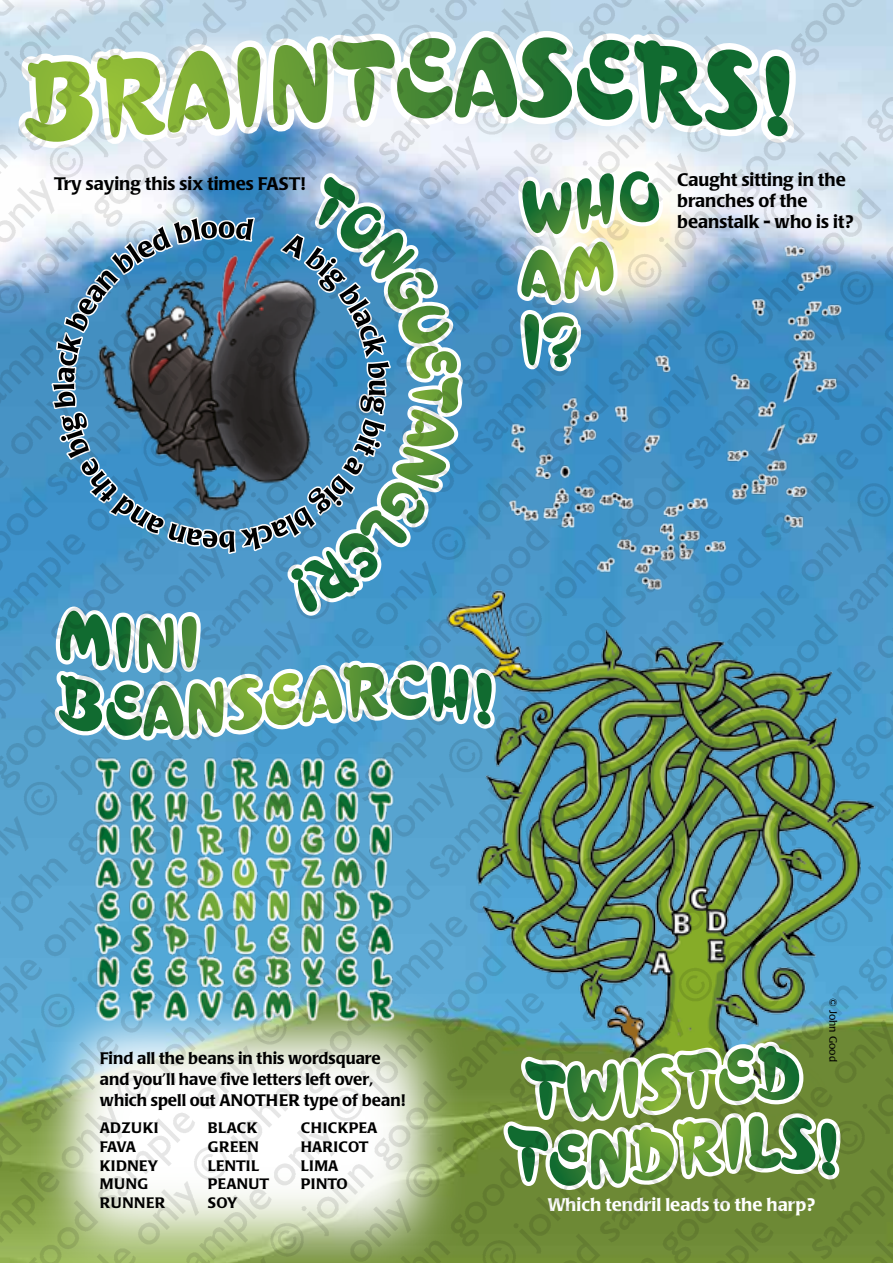
<style>
.page{position:relative;width:893px;height:1263px;background:#fff}
.page>*{position:absolute;margin:0;border:0;box-sizing:border-box;transform-origin:0 0}
.t1{font:500 18px/21px "Poppl Laudatio";color:#000}
.t2{font:500 18px "Poppl Laudatio";color:#fff}
.t3{font:500 16.5px/21px "Poppl Laudatio";color:#000}
.t4{font:500 15px "Poppl Laudatio";letter-spacing:.02em;color:#000}
.t5{font:10.5px "Poppl Laudatio";color:#000}
</style>
<div class="page">
<img style="left:0;top:0;width:893px;height:1263px">
<svg style="left:0;top:27px;width:799px;height:143px"></svg>
<svg style="left:333px;top:37px;width:339px;height:86px"></svg>
<svg style="left:285px;top:171px;width:179px;height:430px;background:#5e9ebb"></svg>
<svg style="left:50px;top:177px;width:400px;height:379px"></svg>
<img style="left:68px;top:201px;width:322px;height:368px">
<img style="left:428px;top:581px;width:465px;height:682px">
<svg style="left:509px;top:1041px;width:332px;height:150px"></svg>
<svg style="left:525px;top:1046px;width:274px;height:70px"></svg>
<svg style="left:516px;top:165px;width:148px;height:11px"></svg>
<img style="left:478px;top:176px;width:415px;height:446px">
<img style="left:31px;top:601px;width:478px;height:662px">
<p class="t1" style="left:54px;top:174px;width:253px">Try saying this six times FAST!</p>
<p class="t1" style="left:677px;top:169px;width:178px">Caught sitting in the branches of the beanstalk - who is it?</p>
<p class="t3" style="left:100px;top:1048px;width:307px">Find all the beans in this wordsquare and you’ll have five letters left over, which spell out ANOTHER type of bean!</p>
<p class="t4" style="left:100px;top:1119px;width:60px">ADZUKI</p>
<p class="t4" style="left:208px;top:1119px;width:51px">BLACK</p>
<p class="t4" style="left:301px;top:1119px;width:78px">CHICKPEA</p>
<p class="t4" style="left:100px;top:1138px;width:38px">FAVA</p>
<p class="t4" style="left:208px;top:1138px;width:52px">GREEN</p>
<p class="t4" style="left:301px;top:1138px;width:69px">HARICOT</p>
<p class="t4" style="left:100px;top:1157px;width:60px">KIDNEY</p>
<p class="t4" style="left:208px;top:1157px;width:53px">LENTIL</p>
<p class="t4" style="left:301px;top:1157px;width:39px">LIMA</p>
<p class="t4" style="left:100px;top:1175px;width:50px">MUNG</p>
<p class="t4" style="left:208px;top:1175px;width:63px">PEANUT</p>
<p class="t4" style="left:301px;top:1175px;width:48px">PINTO</p>
<p class="t4" style="left:100px;top:1194px;width:67px">RUNNER</p>
<p class="t4" style="left:208px;top:1194px;width:31px">SOY</p>
<p class="t5" style="left:839px;top:998px;width:65px;rotate:90deg">© John Good</p>
<p class="t2" style="left:548px;top:1194px;width:269px">Which tendril leads to the harp?</p>
</div>
